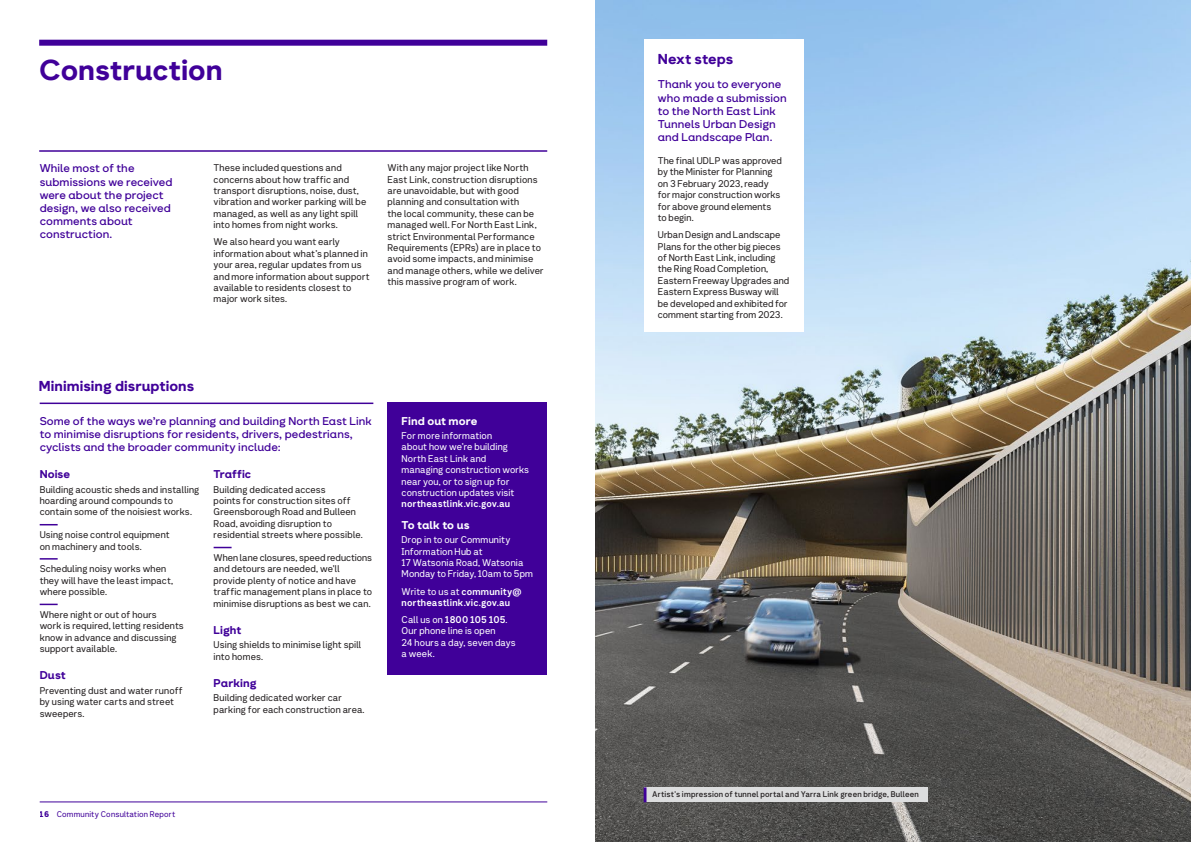
<style>
.page{position:relative;width:1191px;height:842px;background:#fff}
.page>*{position:absolute;margin:0;border:0;box-sizing:border-box;transform-origin:0 0}
.t1{font:800 28px "Network Neo";letter-spacing:-.005em;color:#400099}
.t2{font:800 14px "Network Neo";color:#400099}
.t3{font:500 11px/13.2px "Network Neo";letter-spacing:.005em;color:#400099}
.t4{font:800 11px "Network Neo";color:#400099}
.t5{font:800 11px "Network Neo";letter-spacing:.005em;color:#fff}
.t6{font:9.5px/11.4px "Network Sans 2019 Regular";letter-spacing:.01em;color:#231f20}
.t7{font:9.5px/11.4px "Network Sans 2019 Regular";letter-spacing:.01em;color:#fff}
.t8{font:9.5px/17.1px "Network Sans 2019 Bold";letter-spacing:.01em;color:#fff}
.t9{font:8px "Network Sans 2019 Medium";letter-spacing:.02em;color:#231f20}
.t10{font:8px "Network Sans 2019 Regular";letter-spacing:.02em;color:#400099}
.s1{font-family:"Network Sans 2019 Bold"}
.s2{font-family:"Network Sans 2019 Regular"}
.s3{font-family:"Network Sans 2019 Heavy"}
</style>
<div class="page">
<img style="left:595px;top:0;width:596px;height:842px">
<div style="left:39px;top:40px;width:508px;height:6px;background:#400099"></div>
<hr style="left:39px;top:150px;width:508px;height:2px;background:#400099">
<svg style="left:40px;top:524px;width:18px;height:1px"></svg>
<svg style="left:40px;top:558px;width:18px;height:2px"></svg>
<svg style="left:40px;top:604px;width:18px;height:1px"></svg>
<svg style="left:214px;top:547px;width:17px;height:1px"></svg>
<hr style="left:40px;top:403px;width:333px;height:1px;background:#400099">
<div style="left:643px;top:40px;width:160px;height:292px;background:#fff"></div>
<div style="left:387px;top:403px;width:160px;height:272px;background:#400099"></div>
<hr style="left:40px;top:801px;width:507px;height:1px;background:#400099">
<div style="left:643px;top:787px;width:284px;height:15px;background:#dcddde"></div>
<hr style="left:643px;top:787px;width:3px;height:15px;background:#400099">
<h1 class="t1" style="left:39px;top:51px;width:185px">Construction</h1>
<p class="t3" style="left:40px;top:162px;width:134px">While most of the submissions we received were about the project design, we also received comments about construction.</p>
<p class="t6" style="left:214px;top:162px;width:154px">These included questions and concerns about how traffic and transport disruptions, noise, dust, vibration and worker parking will be managed, as well as any light spill into homes from night works.</p>
<p class="t6" style="left:214px;top:236px;width:157px">We also heard you want early information about what’s planned in your area, regular updates from us and more information about support available to residents closest to major work sites.</p>
<p class="t6" style="left:387px;top:162px;width:158px">With any major project like North East Link, construction disruptions are unavoidable, but with good planning and consultation with<br>the local community, these can be managed well. For North East Link, strict Environmental Performance Requirements (EPRs) are in place to avoid some impacts, and minimise and manage others, while we deliver this massive program of work.</p>
<h2 class="t2" style="left:39px;top:377px;width:157px">Minimising disruptions</h2>
<p class="t3" style="left:40px;top:415px;width:334px">Some of the ways we’re planning and building North East Link to minimise disruptions for residents, drivers, pedestrians, cyclists and the broader community include:</p>
<p class="t4" style="left:40px;top:467px;width:32px">Noise</p>
<p class="t6" style="left:40px;top:483px;width:161px">Building acoustic sheds and installing hoarding around compounds to contain some of the noisiest works.</p>
<p class="t6" style="left:40px;top:529px;width:132px">Using noise control equipment on machinery and tools.</p>
<p class="t6" style="left:40px;top:563px;width:135px">Scheduling noisy works when they will have the least impact, where possible.</p>
<p class="t6" style="left:40px;top:608px;width:146px">Where night or out of hours<br>work is required, letting residents know in advance and discussing support available.</p>
<p class="t4" style="left:40px;top:668px;width:28px">Dust</p>
<p class="t6" style="left:40px;top:684px;width:144px">Preventing dust and water runoff by using water carts and street sweepers.</p>
<p class="t4" style="left:214px;top:467px;width:39px">Traffic</p>
<p class="t6" style="left:214px;top:483px;width:151px">Building dedicated access<br>points for construction sites off<br>Greensborough Road and Bulleen<br>Road, avoiding disruption to residential streets where possible.</p>
<p class="t6" style="left:214px;top:551px;width:160px">When lane closures, speed reductions and detours are needed, we'll provide plenty of notice and have traffic management plans in place to minimise disruptions as best we can.</p>
<p class="t4" style="left:214px;top:623px;width:29px">Light</p>
<p class="t6" style="left:214px;top:639px;width:149px">Using shields to minimise light spill into homes.</p>
<p class="t4" style="left:214px;top:676px;width:44px">Parking</p>
<p class="t6" style="left:214px;top:692px;width:152px">Building dedicated worker car parking for each construction area.</p>
<p class="t5" style="left:401px;top:413px;width:77px">Find out more</p>
<p class="t7" style="left:401px;top:429px;width:129px">For more information<br>about how we’re building<br>North East Link and managing construction works near you, or to sign up for construction updates visit</p>
<p class="t8" style="left:401px;top:495px;width:110px">northeastlink.vic.gov.au</p>
<p class="t5" style="left:401px;top:518px;width:69px">To talk to us</p>
<p class="t7" style="left:401px;top:534px;width:133px">Drop in to our Community<br>Information Hub at<br>17 Watsonia Road, Watsonia<br>Monday to Friday, 10am to 5pm</p>
<p class="t7" style="left:401px;top:585px;width:121px">Write to us at <span class="s1">community@</span></p>
<p class="t8" style="left:401px;top:593px;width:110px">northeastlink.vic.gov.au<br><span class="s2">Call us on</span> 1800 105 105<span class="s2">.</span></p>
<p class="t7" style="left:401px;top:625px;width:116px">Our phone line is open<br>24 hours a day, seven days a week.</p>
<p class="t10" style="left:40px;top:807px;width:137px"><span class="s3">16</span> Community Consultation Report</p>
<h2 class="t2" style="left:658px;top:50px;width:77px">Next steps</h2>
<p class="t3" style="left:658px;top:79px;width:130px">Thank you to everyone who made a submission to the North East Link<br>Tunnels Urban Design and Landscape Plan.</p>
<p class="t6" style="left:658px;top:154px;width:126px">The final UDLP was approved by the Minister for Planning on 3 February 2023, ready for major construction works for above ground elements to begin.</p>
<p class="t6" style="left:658px;top:229px;width:133px">Urban Design and Landscape<br>Plans for the other big pieces of North East Link, including the Ring Road Completion,<br>Eastern Freeway Upgrades and<br>Eastern Express Busway will be developed and exhibited for comment starting from 2023.</p>
<p class="t9" style="left:652px;top:787px;width:268px">Artist's impression of tunnel portal and Yarra Link green bridge, Bulleen</p>
</div>
